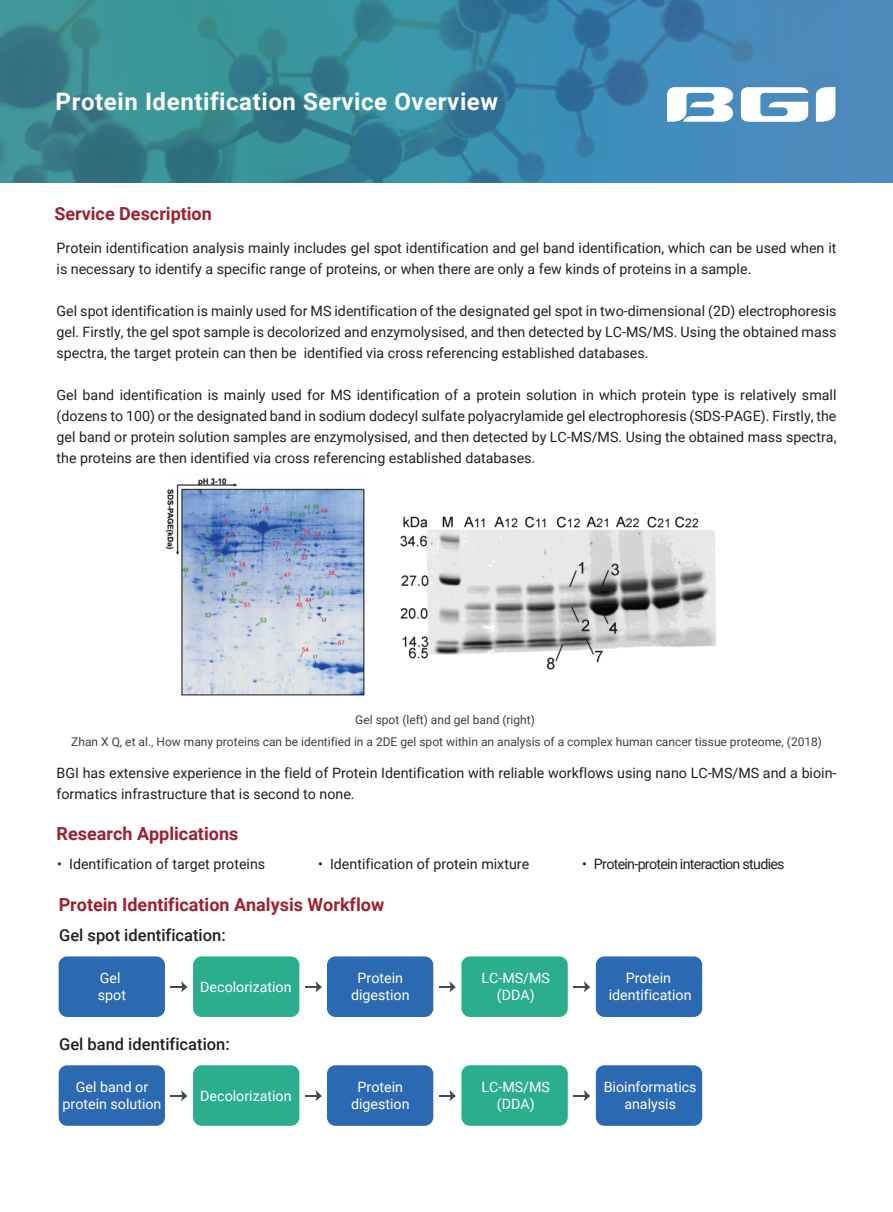
<style>
.page{position:relative;width:893px;height:1212px;background:#fff}
.page>*{position:absolute;margin:0;border:0;box-sizing:border-box;transform-origin:0 0}
.t1{font:700 24px "Roboto";letter-spacing:.025em;color:#fff}
.t2{font:700 18px "Roboto";color:#9d2130}
.t3{font:500 16.5px "Roboto";color:#231f20}
.t4{font:14.25px/21px "Roboto";color:#231f20}
.t5{font:14.25px/17.5px "Roboto";color:#fff;text-align:center}
.t6{font:14.25px "Roboto";letter-spacing:-.05em;color:#231f20}
.t7{font:12px "Roboto";color:#3e3e3f}
</style>
<div class="page">
<img style="left:0;top:0;width:893px;height:183px">
<svg style="left:667px;top:87px;width:66px;height:35px"></svg>
<svg style="left:816px;top:87px;width:19px;height:35px"></svg>
<svg style="left:741px;top:87px;width:67px;height:35px"></svg>
<svg style="left:171px;top:981px;width:16px;height:11px"></svg>
<svg style="left:305px;top:981px;width:17px;height:11px"></svg>
<svg style="left:439px;top:981px;width:17px;height:11px"></svg>
<svg style="left:573px;top:981px;width:17px;height:11px"></svg>
<div style="left:59px;top:956px;width:106px;height:61px;background:#2c69b3;border-radius:9px"></div>
<div style="left:193px;top:956px;width:106px;height:61px;background:#2aae8e;border-radius:9px"></div>
<div style="left:327px;top:956px;width:106px;height:61px;background:#2c69b3;border-radius:9px"></div>
<div style="left:461px;top:956px;width:107px;height:61px;background:#2aae8e;border-radius:9px"></div>
<div style="left:596px;top:956px;width:106px;height:61px;background:#2c69b3;border-radius:9px"></div>
<svg style="left:171px;top:1090px;width:16px;height:11px"></svg>
<svg style="left:305px;top:1090px;width:17px;height:11px"></svg>
<svg style="left:439px;top:1090px;width:17px;height:11px"></svg>
<svg style="left:573px;top:1090px;width:17px;height:11px"></svg>
<div style="left:59px;top:1065px;width:106px;height:61px;background:#2c69b3;border-radius:9px"></div>
<div style="left:193px;top:1065px;width:106px;height:61px;background:#2aae8e;border-radius:9px"></div>
<div style="left:327px;top:1065px;width:106px;height:61px;background:#2c69b3;border-radius:9px"></div>
<div style="left:461px;top:1065px;width:107px;height:61px;background:#2aae8e;border-radius:9px"></div>
<div style="left:596px;top:1065px;width:106px;height:61px;background:#2c69b3;border-radius:9px"></div>
<img style="left:166px;top:478px;width:199px;height:218px">
<img style="left:400px;top:513px;width:316px;height:157px">
<h1 class="t1" style="left:56px;top:85px;width:444px">Protein Identification Service Overview</h1>
<p class="t2" style="left:54px;top:201px;width:159px">Service Description</p>
<p class="t4" style="left:57px;top:236px;width:781px">Protein identification analysis mainly includes gel spot identification and gel band identification, which can be used when it is necessary to identify a specific range of proteins, or when there are only a few kinds of proteins in a sample.</p>
<p class="t4" style="left:57px;top:299px;width:781px;text-align:justify">Gel spot identification is mainly used for MS identification of the designated gel spot in two-dimensional (2D) electrophoresis gel. Firstly, the gel spot sample is decolorized and enzymolysised, and then detected by LC-MS/MS. Using the obtained mass spectra, the target protein can then be identified via cross referencing established databases.</p>
<p class="t4" style="left:57px;top:383px;width:781px;text-align:justify">Gel band identification is mainly used for MS identification of a protein solution in which protein type is relatively small (dozens to 100) or the designated band in sodium dodecyl sulfate polyacrylamide gel electrophoresis (SDS-PAGE). Firstly, the gel band or protein solution samples are enzymolysised, and then detected by LC-MS/MS. Using the obtained mass spectra, the proteins are then identified via cross referencing established databases.</p>
<p class="t7" style="left:355px;top:711px;width:181px">Gel spot (left) and gel band (right)</p>
<p class="t7" style="left:71px;top:733px;width:752px">Zhan X Q, et al., How many proteins can be identified in a 2DE gel spot within an analysis of a complex human cancer tissue proteome, (2018)</p>
<p class="t4" style="left:57px;top:762px;width:781px">BGI has extensive experience in the field of Protein Identification with reliable workflows using nano LC-MS/MS and a bioin&shy;formatics infrastructure that is second to none.</p>
<p class="t2" style="left:57px;top:821px;width:183px">Research Applications</p>
<p class="t4" style="left:57px;top:853px;width:209px">• Identification of target proteins</p>
<p class="t4" style="left:318px;top:853px;width:213px">• Identification of protein mixture</p>
<p class="t6" style="left:582px;top:854px;width:204px">• Protein-protein interaction studies</p>
<p class="t2" style="left:59px;top:891px;width:327px">Protein Identification Analysis Workflow</p>
<p class="t3" style="left:59px;top:923px;width:168px">Gel spot identification:</p>
<p class="t5" style="left:98px;top:968px;width:30px;text-align:left">Gel spot</p>
<p class="t5" style="left:200px;top:977px;width:93px">Decolorization</p>
<p class="t5" style="left:351px;top:968px;width:60px">Protein digestion</p>
<p class="t5" style="left:481px;top:968px;width:70px">LC-MS/MS (DDA)</p>
<p class="t5" style="left:609px;top:968px;width:84px">Protein identification</p>
<p class="t3" style="left:59px;top:1032px;width:172px">Gel band identification:</p>
<p class="t5" style="left:63px;top:1077px;width:100px">Gel band or protein solution</p>
<p class="t5" style="left:200px;top:1086px;width:93px">Decolorization</p>
<p class="t5" style="left:351px;top:1077px;width:60px">Protein digestion</p>
<p class="t5" style="left:481px;top:1077px;width:70px">LC-MS/MS (DDA)</p>
<p class="t5" style="left:604px;top:1077px;width:94px">Bioinformatics analysis</p>
</div>
